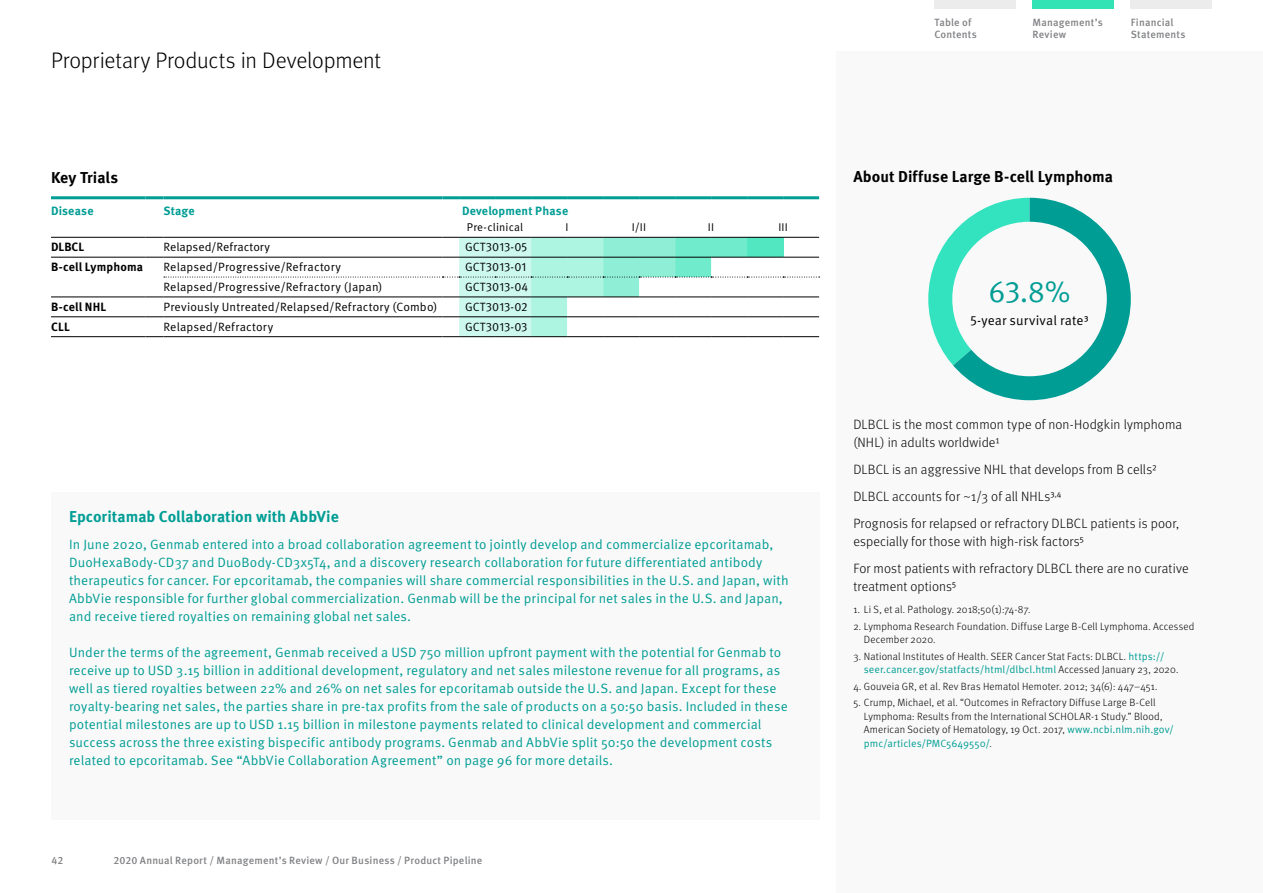
<style>
.page{position:relative;width:1263px;height:893px;background:#fff}
.page>*{position:absolute;margin:0;border:0;box-sizing:border-box;transform-origin:0 0}
.t1{font:30px "Meta Pro";color:#009d94}
.t2{font:300 22.5px "Meta Pro";letter-spacing:-.01em;color:#000}
.Subhead{font:700 15.75px "Meta Pro";color:#000}
.Sidebar_Head{font:700 15.75px "Meta Pro";color:#009d94}
.Sidebar_Body{font:13.5px/18px "Meta Pro";letter-spacing:.005em;color:#009d94}
.BODY{font:300 13.5px/18px "Meta Pro";letter-spacing:.01em;color:#000}
.Chart_Label{font:13.5px "Meta Pro";letter-spacing:.01em;color:#000}
.Table_Body{font:12px "Meta Pro";letter-spacing:.015em;color:#000}
.T_BODY{font:12px "Meta Pro";color:#000}
.Table_Body-2{font:700 12px "Meta Pro";letter-spacing:.015em;color:#009d94}
.Table_Body-3{font:700 12px "Meta Pro";letter-spacing:.01em;color:#000}
.T_BODY-2{font:700 12px "Meta Pro";color:#000}
.Table_Body-4{font:11.25px "Meta Pro";letter-spacing:.02em;color:#000}
.Footnote{font:300 10.5px/13.5px "Meta Pro";letter-spacing:.015em;color:#000}
.t3{font:500 10.5px/12px "Meta Pro";letter-spacing:.015em;color:#818285}
.s1{font-weight:400;color:#009d94}
</style>
<div class="page">
<div style="left:836px;top:0;width:427px;height:893px;background:#f9f9f9"></div>
<div style="left:0;top:0;width:1263px;height:51px;background:#fff"></div>
<div style="left:1131px;top:0;width:81px;height:9px;background:#ececed"></div>
<div style="left:934px;top:0;width:82px;height:9px;background:#ececed"></div>
<div style="left:1033px;top:0;width:81px;height:9px;background:#33e3b5"></div>
<hr style="left:51px;top:196px;width:95px;height:3px;background:#009d94">
<hr style="left:146px;top:196px;width:18px;height:3px;background:#009d94">
<hr style="left:164px;top:196px;width:279px;height:3px;background:#009d94">
<hr style="left:443px;top:196px;width:16px;height:3px;background:#009d94">
<hr style="left:51px;top:237px;width:95px;height:1px;background:#000">
<hr style="left:459px;top:196px;width:36px;height:3px;background:#009d94">
<hr style="left:495px;top:196px;width:36px;height:3px;background:#009d94">
<hr style="left:531px;top:196px;width:36px;height:3px;background:#009d94">
<hr style="left:567px;top:196px;width:36px;height:3px;background:#009d94">
<hr style="left:603px;top:196px;width:36px;height:3px;background:#009d94">
<hr style="left:639px;top:196px;width:36px;height:3px;background:#009d94">
<hr style="left:675px;top:196px;width:36px;height:3px;background:#009d94">
<hr style="left:711px;top:196px;width:36px;height:3px;background:#009d94">
<hr style="left:747px;top:196px;width:36px;height:3px;background:#009d94">
<hr style="left:783px;top:196px;width:36px;height:3px;background:#009d94">
<hr style="left:51px;top:316px;width:95px;height:1px;background:#000">
<hr style="left:51px;top:336px;width:95px;height:1px;background:#000">
<hr style="left:51px;top:257px;width:95px;height:1px;background:#000">
<hr style="left:51px;top:297px;width:95px;height:1px;background:#000">
<svg style="left:146px;top:237px;width:674px;height:100px"></svg>
<svg style="left:928px;top:198px;width:203px;height:202px"></svg>
<div style="left:51px;top:492px;width:768px;height:327px;background:#f9f9f9"></div>
<h3 class="t2" style="left:51px;top:44px;width:332px">Proprietary Products in Development</h3>
<p class="Subhead" style="left:51px;top:165px;width:69px">Key Trials</p>
<p class="Table_Body-2" style="left:51px;top:201px;width:44px">Disease</p>
<p class="Table_Body-2" style="left:164px;top:201px;width:33px">Stage</p>
<p class="Table_Body-2" style="left:462px;top:201px;width:108px">Development Phase</p>
<p class="Table_Body-4" style="left:467px;top:219px;width:58px">Pre-clinical</p>
<p class="Table_Body-4" style="left:566px;top:219px;width:5px">I</p>
<p class="Table_Body-4" style="left:632px;top:219px;width:16px">I/II</p>
<p class="Table_Body-4" style="left:708px;top:219px;width:8px">II</p>
<p class="Table_Body-4" style="left:778px;top:219px;width:11px">III</p>
<p class="T_BODY-2" style="left:51px;top:238px;width:35px">DLBCL</p>
<p class="T_BODY" style="left:164px;top:238px;width:108px">Relapsed/Refractory</p>
<p class="Table_Body-3" style="left:51px;top:257px;width:94px">B-cell Lymphoma</p>
<p class="Table_Body" style="left:164px;top:258px;width:179px">Relapsed/Progressive/Refractory</p>
<p class="Table_Body" style="left:164px;top:278px;width:220px">Relapsed/Progressive/Refractory (Japan)</p>
<p class="Table_Body-3" style="left:51px;top:297px;width:57px">B-cell NHL</p>
<p class="Table_Body" style="left:164px;top:298px;width:275px">Previously Untreated/Relapsed/Refractory (Combo)</p>
<p class="Table_Body-3" style="left:51px;top:317px;width:20px">CLL</p>
<p class="Table_Body" style="left:164px;top:317px;width:111px">Relapsed/Refractory</p>
<p class="T_BODY" style="left:465px;top:238px;width:64px">GCT3013-05</p>
<p class="T_BODY" style="left:465px;top:258px;width:63px">GCT3013-01</p>
<p class="T_BODY" style="left:465px;top:278px;width:65px">GCT3013-04</p>
<p class="T_BODY" style="left:465px;top:297px;width:64px">GCT3013-02</p>
<p class="T_BODY" style="left:465px;top:317px;width:64px">GCT3013-03</p>
<p class="Sidebar_Head" style="left:69px;top:504px;width:271px">Epcoritamab Collaboration with AbbVie</p>
<p class="Sidebar_Body" style="left:69px;top:534px;width:721px">In June 2020, Genmab entered into a broad collaboration agreement to jointly develop and commercialize epcoritamab, DuoHexaBody-CD37 and DuoBody-CD3x5T4, and a discovery research collaboration for future differentiated antibody therapeutics for cancer. For epcoritamab, the companies will share commercial responsibilities in the U.S. and Japan, with AbbVie responsible for further global commercialization. Genmab will be the principal for net sales in the U.S. and Japan, and receive tiered royalties on remaining global net sales.</p>
<p class="Sidebar_Body" style="left:69px;top:642px;width:720px">Under the terms of the agreement, Genmab received a USD 750 million upfront payment with the potential for Genmab to receive up to USD 3.15 billion in additional development, regulatory and net sales milestone revenue for all programs, as well as tiered royalties between 22% and 26% on net sales for epcoritamab outside the U.S. and Japan. Except for these royalty-bearing net sales, the parties share in pre-tax profits from the sale of products on a 50:50 basis. Included in these potential milestones are up to USD 1.15 billion in milestone payments related to clinical development and commercial success across the three existing bispecific antibody programs. Genmab and AbbVie split 50:50 the development costs related to epcoritamab. See “AbbVie Collaboration Agreement” on page 96 for more details.</p>
<p class="t3" style="left:51px;top:854px;width:13px">42</p>
<p class="t3" style="left:113px;top:854px;width:371px">2020 Annual Report / Management’s Review / Our Business / Product Pipeline</p>
<p class="t3" style="left:934px;top:16px;width:44px">Table of<br>Contents</p>
<p class="t3" style="left:1033px;top:16px;width:72px">Management’s<br>Review</p>
<p class="t3" style="left:1131px;top:16px;width:56px">Financial<br>Statements</p>
<p class="Subhead" style="left:853px;top:164px;width:261px">About Diffuse Large B-cell Lymphoma</p>
<p class="t1" style="left:988px;top:269px;width:84px">63.8%</p>
<p class="Chart_Label" style="left:970px;top:310px;width:120px">5-year survival rate3</p>
<p class="BODY" style="left:853px;top:414px;width:330px">DLBCL is the most common type of non-Hodgkin lymphoma (NHL) in adults worldwide1</p>
<p class="BODY" style="left:853px;top:459px;width:305px">DLBCL is an aggressive NHL that develops from B cells2</p>
<p class="BODY" style="left:853px;top:486px;width:210px">DLBCL accounts for ~1/3 of all NHLs3<sup>,</sup>4</p>
<p class="BODY" style="left:853px;top:513px;width:327px">Prognosis for relapsed or refractory DLBCL patients is poor, especially for those with high-risk factors5</p>
<p class="BODY" style="left:853px;top:558px;width:337px">For most patients with refractory DLBCL there are no curative treatment options5</p>
<p class="Footnote" style="left:853px;top:602px;width:179px">1. Li S, et al. Pathology. 2018;50(1):74-87.</p>
<p class="Footnote" style="left:864px;top:619px;width:332px;text-indent:-10px">2. Lymphoma Research Foundation. Diffuse Large B-Cell Lymphoma. Accessed<br>December 2020.</p>
<p class="Footnote" style="left:864px;top:649px;width:316px;text-indent:-10px">3. National Institutes of Health. SEER Cancer Stat Facts: DLBCL. <span class="s1">https:// seer.cancer.gov/statfacts/html/dlbcl.html</span> Accessed January 23, 2020.</p>
<p class="Footnote" style="left:853px;top:679px;width:306px">4. Gouveia GR, et al. Rev Bras Hematol Hemoter. 2012; 34(6): 447–451.</p>
<p class="Footnote" style="left:864px;top:695px;width:312px;text-indent:-10px">5. Crump, Michael, et al. “Outcomes in Refractory Diffuse Large B-Cell Lymphoma: Results from the International SCHOLAR-1 Study.” Blood, American Society of Hematology, 19 Oct. 2017, <span class="s1">www.ncbi.nlm.nih.gov/ pmc/articles/PMC5649550/</span>.</p>
</div>
